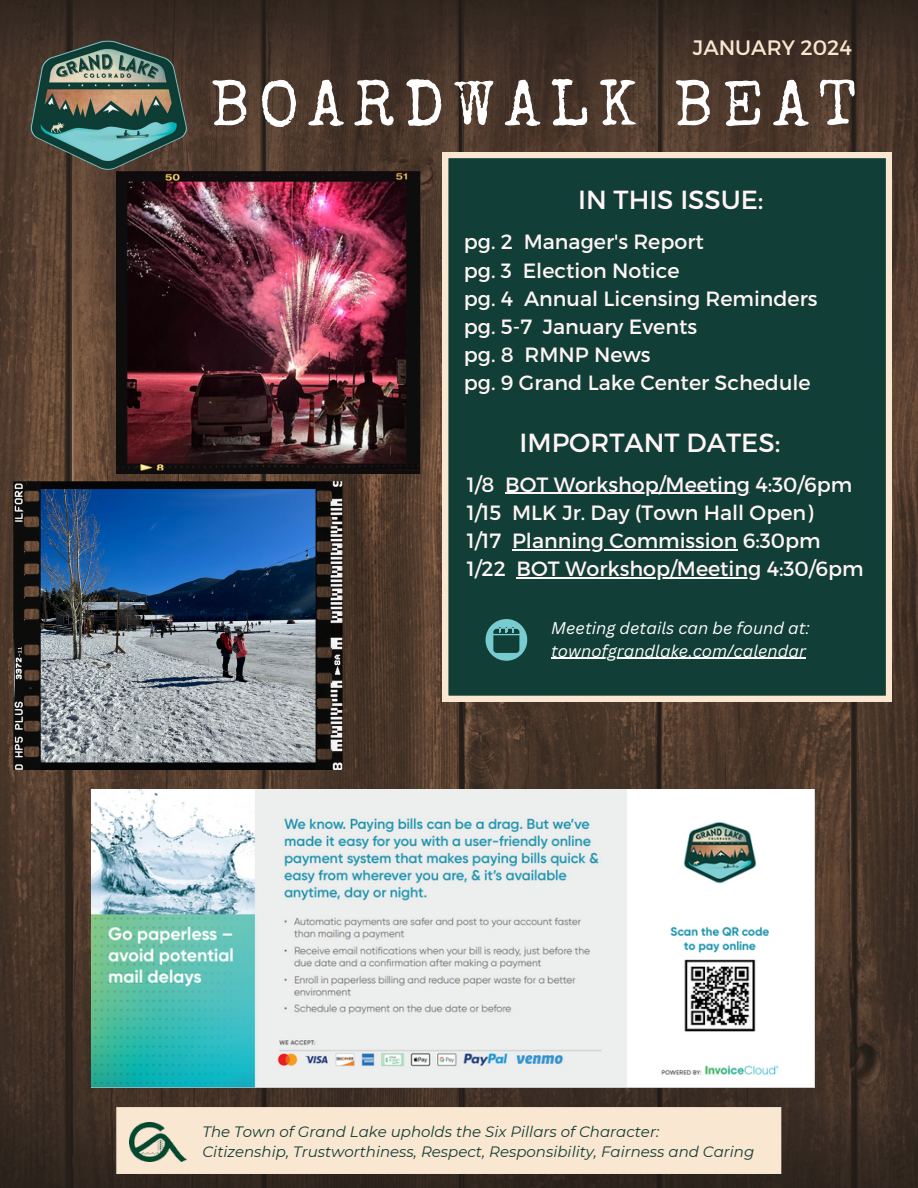
<style>
.page{position:relative;width:918px;height:1188px;background:#fff}
.page>*{position:absolute;margin:0;border:0;box-sizing:border-box;transform-origin:0 0}
.t1{font:64.35px "Special Elite";letter-spacing:.15em;color:#fff}
.t2{font:26.25px "Montserrat";color:#fff5f5}
.t3{font:20.85px "Montserrat";color:#fae7d1}
.t4{font:20.7px "Montserrat";color:#fff5f5}
.t5{font:italic 16.5px/22.5px "Canva Sans";color:#fff}
.t6{font:italic 15px "Montserrat";color:#113e36}
</style>
<div class="page">
<img style="left:0;top:0;width:918px;height:1188px">
<div style="left:443px;top:153px;width:449px;height:548px;background:#113e36"></div>
<img style="left:14px;top:22px;width:193px;height:172px">
<svg style="left:486px;top:619px;width:41px;height:42px"></svg>
<div style="left:116px;top:1107px;width:665px;height:67px;background:#fae7d1"></div>
<img style="left:130px;top:1123px;width:56px;height:39px">
<img style="left:92px;top:789px;width:722px;height:299px">
<img style="left:116px;top:171px;width:304px;height:303px">
<img style="left:14px;top:481px;width:328px;height:288px">
<hr style="left:505px;top:493px;width:245px;height:1px;background:#fff5f5">
<hr style="left:512px;top:549px;width:225px;height:1px;background:#fff5f5">
<hr style="left:517px;top:577px;width:244px;height:1px;background:#fff5f5">
<hr style="left:551px;top:658px;width:255px;height:1px;background:#fff">
<p class="t3" style="left:693px;top:34px;width:160px">JANUARY 2024</p>
<p class="t1" style="left:211px;top:80px;width:647px">BOARDWALK BEAT</p>
<p class="t2" style="left:578px;top:183px;width:187px">IN THIS ISSUE:</p>
<p class="t4" style="left:464px;top:229px;width:241px">pg. 2 Manager's Report</p>
<p class="t4" style="left:464px;top:257px;width:217px">pg. 3 Election Notice</p>
<p class="t4" style="left:464px;top:285px;width:355px">pg. 4 Annual Licensing Reminders</p>
<p class="t4" style="left:464px;top:313px;width:235px">pg. 5-7 January Events</p>
<p class="t4" style="left:464px;top:341px;width:188px">pg. 8 RMNP News</p>
<p class="t4" style="left:464px;top:369px;width:348px">pg. 9 Grand Lake Center Schedule</p>
<p class="t2" style="left:520px;top:426px;width:262px">IMPORTANT DATES:</p>
<p class="t4" style="left:467px;top:471px;width:387px">1/8 BOT Workshop/Meeting 4:30/6pm</p>
<p class="t4" style="left:467px;top:499px;width:348px">1/15 MLK Jr. Day (Town Hall Open)</p>
<p class="t4" style="left:467px;top:527px;width:355px">1/17 Planning Commission 6:30pm</p>
<p class="t4" style="left:467px;top:555px;width:398px">1/22 BOT Workshop/Meeting 4:30/6pm</p>
<p class="t5" style="left:551px;top:617px;width:260px">Meeting details can be found at: townofgrandlake.com/calendar</p>
<p class="t6" style="left:203px;top:1122px;width:458px">The Town of Grand Lake upholds the Six Pillars of Character:</p>
<p class="t6" style="left:203px;top:1142px;width:553px">Citizenship, Trustworthiness, Respect, Responsibility, Fairness and Caring</p>
</div>
